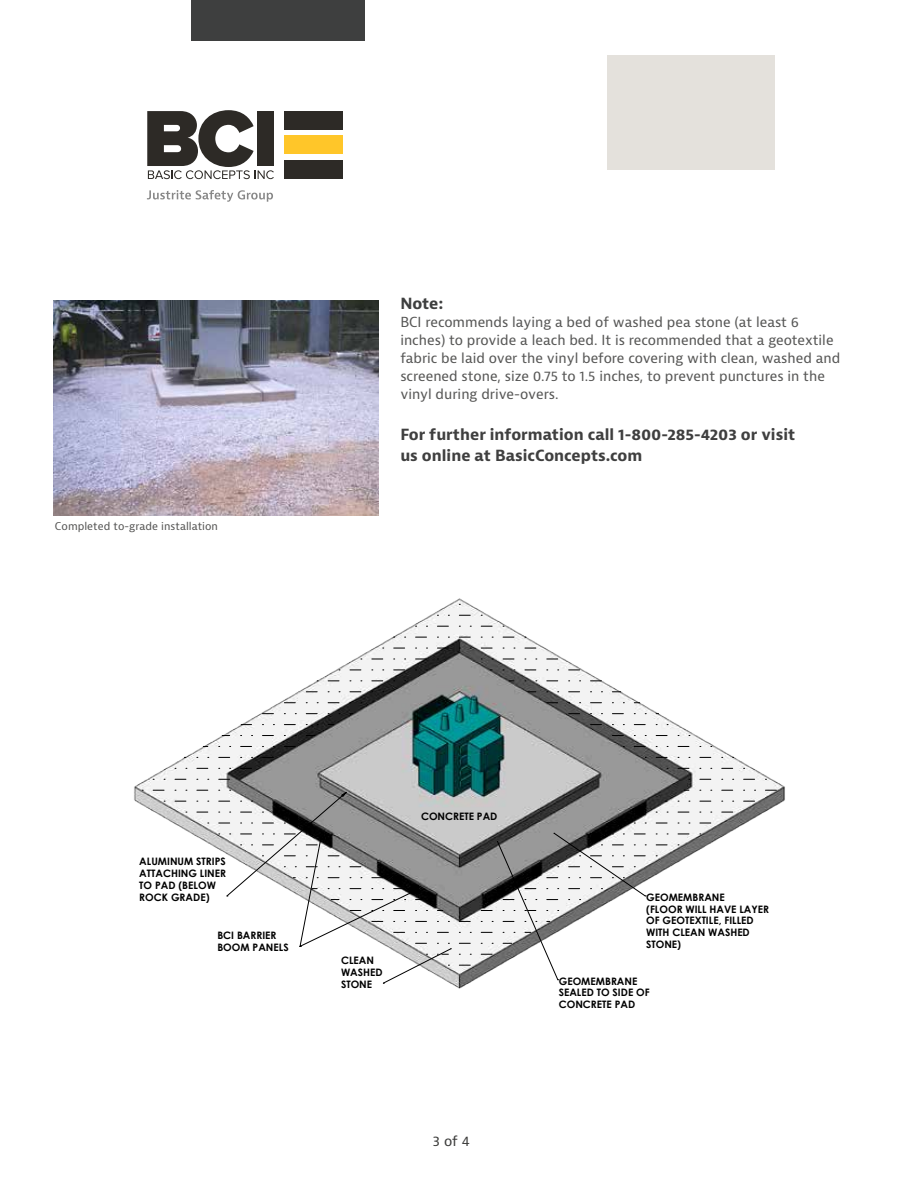
<style>
.page{position:relative;width:918px;height:1188px;background:#fff}
.page>*{position:absolute;margin:0;border:0;box-sizing:border-box;transform-origin:0 0}
.t1{font:700 15px/21px "Bernina Sans";color:#3f3f3f}
.t2{font:700 15px "Bernina Sans";color:#3e3f3f}
.t3{font:13.5px/18px "Bernina Sans";color:#575756}
.t4{font:13.5px "Bernina Sans";color:#3c3c3b}
.t5{font:10.5px "Bernina Sans";color:#575756}
.t6{font:700 10.2px/11.9px "Century Gothic";color:#000}
</style>
<div class="page">
<svg style="left:382px;top:965px;width:178px;height:19px"></svg>
<svg style="left:142px;top:604px;width:624px;height:361px"></svg>
<svg style="left:284px;top:792px;width:274px;height:163px"></svg>
<div style="left:607px;top:55px;width:168px;height:115px;background:#e4e1dc"></div>
<div style="left:191px;top:0;width:174px;height:41px;background:#3e3f3f"></div>
<img style="left:54px;top:300px;width:325px;height:215px">
<div style="left:284px;top:160px;width:58px;height:18px;background:#2d2a26"></div>
<div style="left:284px;top:136px;width:58px;height:18px;background:#ffc629"></div>
<div style="left:284px;top:112px;width:58px;height:18px;background:#2d2a26"></div>
<svg style="left:147px;top:110px;width:127px;height:69px"></svg>
<svg style="left:147px;top:190px;width:126px;height:12px"></svg>
<p class="t5" style="left:55px;top:520px;width:165px">Completed to-grade installation</p>
<p class="t2" style="left:400px;top:294px;width:45px">Note:</p>
<p class="t3" style="left:400px;top:313px;width:442px">BCI recommends laying a bed of washed pea stone (at least 6 inches) to provide a leach bed. It is recommended that a geotextile fabric be laid over the vinyl before covering with clean, washed and screened stone, size 0.75 to 1.5 inches, to prevent punctures in the vinyl during drive-overs.</p>
<p class="t1" style="left:400px;top:424px;width:396px">For further information call 1-800-285-4203 or visit us online at BasicConcepts.com</p>
<p class="t6" style="left:139px;top:855px;width:88px">ALUMINUM STRIPS<br>ATTACHING LINER<br>TO PAD (BELOW<br>ROCK GRADE)</p>
<p class="t6" style="left:217px;top:929px;width:73px">BCI BARRIER<br>BOOM PANELS</p>
<p class="t6" style="left:421px;top:810px;width:78px">CONCRETE PAD</p>
<p class="t6" style="left:341px;top:954px;width:43px">CLEAN<br>WASHED<br>STONE</p>
<p class="t4" style="left:433px;top:1132px;width:38px">3 of 4</p>
<p class="t6" style="left:646px;top:891px;width:124px">GEOMEMBRANE<br>(FLOOR WILL HAVE LAYER<br>OF GEOTEXTILE, FILLED<br>WITH CLEAN WASHED<br>STONE)</p>
<p class="t6" style="left:559px;top:975px;width:93px">GEOMEMBRANE<br>SEALED TO SIDE OF<br>CONCRETE PAD</p>
</div>
